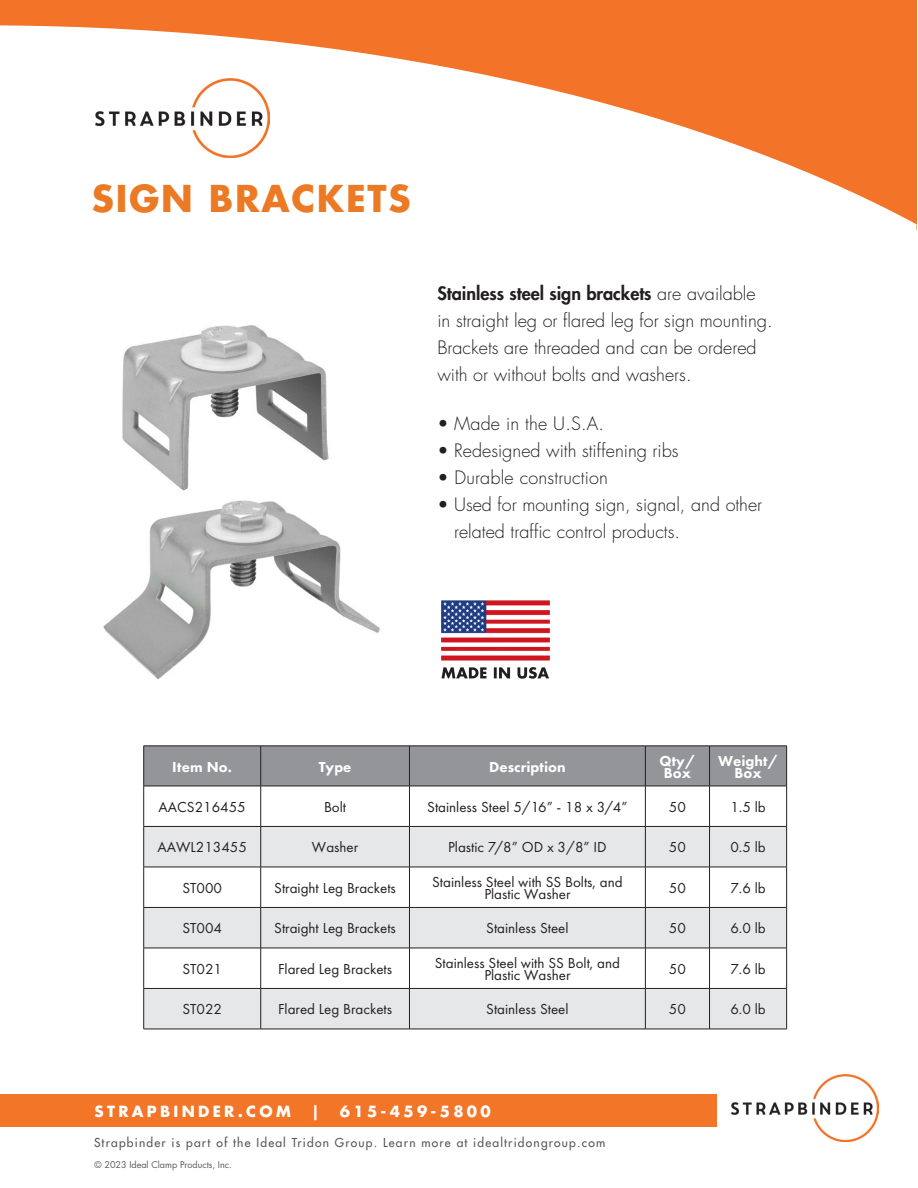
<style>
.page{position:relative;width:918px;height:1188px;background:#fff}
.page>*{position:absolute;margin:0;border:0;box-sizing:border-box;transform-origin:0 0}
.t1{font:700 36px "Futura Std";letter-spacing:.05em;color:#ec7a25}
.Subheads{font:300 18px/27px "Futura Std";color:#231f20}
.chart_body{font:15px/12px "Futura PT";color:#231f20;text-align:center}
.chart_headings{font:800 15px/12px "Futura PT";color:#fff}
.t2{font:700 15px "Futura Std";letter-spacing:.22em;color:#fff}
.t3{font:500 12px "Futura Std";letter-spacing:.1em;color:#57585a}
.t4{font:9px "Futura Std";color:#58595b}
.s1{font-weight:800}
</style>
<div class="page">
<div style="left:1px;top:0;width:916px;height:229px;background:#f37328"></div>
<svg style="left:0;top:25px;width:916px;height:204px;fill:#fff"></svg>
<div style="left:0;top:1095px;width:716px;height:32px;background:#f37528"></div>
<img style="left:95px;top:78px;width:175px;height:79px">
<img style="left:731px;top:1075px;width:147px;height:67px">
<img style="left:441px;top:600px;width:109px;height:61px">
<svg style="left:442px;top:667px;width:107px;height:12px"></svg>
<img style="left:122px;top:325px;width:207px;height:159px">
<img style="left:103px;top:484px;width:277px;height:195px">
<div style="left:144px;top:747px;width:642px;height:39px;background:#939598"></div>
<svg style="left:144px;top:827px;width:642px;height:202px;fill:#e6e7e9"></svg>
<hr style="left:143px;top:786px;width:1px;height:40px;background:#231f20">
<hr style="left:143px;top:827px;width:1px;height:40px;background:#231f20">
<hr style="left:143px;top:867px;width:1px;height:40px;background:#231f20">
<hr style="left:143px;top:908px;width:1px;height:40px;background:#231f20">
<hr style="left:143px;top:948px;width:1px;height:40px;background:#231f20">
<hr style="left:143px;top:989px;width:1px;height:40px;background:#231f20">
<hr style="left:144px;top:746px;width:117px;height:1px;background:#231f20">
<hr style="left:143px;top:746px;width:1px;height:40px;background:#231f20">
<hr style="left:261px;top:746px;width:148px;height:1px;background:#231f20">
<hr style="left:409px;top:746px;width:236px;height:1px;background:#231f20">
<hr style="left:645px;top:746px;width:65px;height:1px;background:#231f20">
<hr style="left:710px;top:746px;width:77px;height:1px;background:#231f20">
<hr style="left:260px;top:746px;width:1px;height:40px;background:#231f20">
<hr style="left:409px;top:746px;width:1px;height:40px;background:#231f20">
<hr style="left:645px;top:746px;width:1px;height:40px;background:#231f20">
<hr style="left:709px;top:746px;width:1px;height:40px;background:#231f20">
<hr style="left:786px;top:746px;width:1px;height:40px;background:#231f20">
<hr style="left:144px;top:786px;width:117px;height:1px;background:#231f20">
<hr style="left:261px;top:786px;width:148px;height:1px;background:#231f20">
<hr style="left:260px;top:786px;width:1px;height:40px;background:#231f20">
<hr style="left:409px;top:786px;width:236px;height:1px;background:#231f20">
<hr style="left:409px;top:786px;width:1px;height:40px;background:#231f20">
<hr style="left:645px;top:786px;width:65px;height:1px;background:#231f20">
<hr style="left:645px;top:786px;width:1px;height:40px;background:#231f20">
<hr style="left:710px;top:786px;width:77px;height:1px;background:#231f20">
<hr style="left:709px;top:786px;width:1px;height:40px;background:#231f20">
<hr style="left:786px;top:786px;width:1px;height:40px;background:#231f20">
<hr style="left:144px;top:826px;width:117px;height:1px;background:#231f20">
<hr style="left:261px;top:826px;width:148px;height:1px;background:#231f20">
<hr style="left:260px;top:827px;width:1px;height:40px;background:#231f20">
<hr style="left:409px;top:826px;width:236px;height:1px;background:#231f20">
<hr style="left:409px;top:827px;width:1px;height:40px;background:#231f20">
<hr style="left:645px;top:826px;width:65px;height:1px;background:#231f20">
<hr style="left:645px;top:827px;width:1px;height:40px;background:#231f20">
<hr style="left:710px;top:826px;width:77px;height:1px;background:#231f20">
<hr style="left:709px;top:827px;width:1px;height:40px;background:#231f20">
<hr style="left:786px;top:827px;width:1px;height:40px;background:#231f20">
<hr style="left:144px;top:867px;width:117px;height:1px;background:#231f20">
<hr style="left:261px;top:867px;width:148px;height:1px;background:#231f20">
<hr style="left:260px;top:867px;width:1px;height:40px;background:#231f20">
<hr style="left:409px;top:867px;width:236px;height:1px;background:#231f20">
<hr style="left:409px;top:867px;width:1px;height:40px;background:#231f20">
<hr style="left:645px;top:867px;width:65px;height:1px;background:#231f20">
<hr style="left:645px;top:867px;width:1px;height:40px;background:#231f20">
<hr style="left:710px;top:867px;width:77px;height:1px;background:#231f20">
<hr style="left:709px;top:867px;width:1px;height:40px;background:#231f20">
<hr style="left:786px;top:867px;width:1px;height:40px;background:#231f20">
<hr style="left:144px;top:907px;width:117px;height:1px;background:#231f20">
<hr style="left:261px;top:907px;width:148px;height:1px;background:#231f20">
<hr style="left:260px;top:908px;width:1px;height:40px;background:#231f20">
<hr style="left:409px;top:907px;width:236px;height:1px;background:#231f20">
<hr style="left:409px;top:908px;width:1px;height:40px;background:#231f20">
<hr style="left:645px;top:907px;width:65px;height:1px;background:#231f20">
<hr style="left:645px;top:908px;width:1px;height:40px;background:#231f20">
<hr style="left:710px;top:907px;width:77px;height:1px;background:#231f20">
<hr style="left:709px;top:908px;width:1px;height:40px;background:#231f20">
<hr style="left:786px;top:908px;width:1px;height:40px;background:#231f20">
<hr style="left:144px;top:948px;width:117px;height:1px;background:#231f20">
<hr style="left:261px;top:948px;width:148px;height:1px;background:#231f20">
<hr style="left:260px;top:948px;width:1px;height:40px;background:#231f20">
<hr style="left:409px;top:948px;width:236px;height:1px;background:#231f20">
<hr style="left:409px;top:948px;width:1px;height:40px;background:#231f20">
<hr style="left:645px;top:948px;width:65px;height:1px;background:#231f20">
<hr style="left:645px;top:948px;width:1px;height:40px;background:#231f20">
<hr style="left:710px;top:948px;width:77px;height:1px;background:#231f20">
<hr style="left:709px;top:948px;width:1px;height:40px;background:#231f20">
<hr style="left:786px;top:948px;width:1px;height:40px;background:#231f20">
<hr style="left:144px;top:988px;width:117px;height:1px;background:#231f20">
<hr style="left:261px;top:988px;width:148px;height:1px;background:#231f20">
<hr style="left:260px;top:989px;width:1px;height:40px;background:#231f20">
<hr style="left:409px;top:988px;width:236px;height:1px;background:#231f20">
<hr style="left:409px;top:989px;width:1px;height:40px;background:#231f20">
<hr style="left:645px;top:988px;width:65px;height:1px;background:#231f20">
<hr style="left:645px;top:989px;width:1px;height:40px;background:#231f20">
<hr style="left:710px;top:988px;width:77px;height:1px;background:#231f20">
<hr style="left:709px;top:989px;width:1px;height:40px;background:#231f20">
<hr style="left:786px;top:989px;width:1px;height:40px;background:#231f20">
<hr style="left:144px;top:1029px;width:117px;height:1px;background:#231f20">
<hr style="left:261px;top:1029px;width:148px;height:1px;background:#231f20">
<hr style="left:409px;top:1029px;width:236px;height:1px;background:#231f20">
<hr style="left:645px;top:1029px;width:65px;height:1px;background:#231f20">
<hr style="left:710px;top:1029px;width:77px;height:1px;background:#231f20">
<p class="t1" style="left:92px;top:175px;width:320px">SIGN BRACKETS</p>
<p class="Subheads" style="left:437px;top:281px;width:337px"><span class="s1">Stainless steel sign brackets</span> are available in straight leg or flared leg for sign mounting.<br>Brackets are threaded and can be ordered with or without bolts and washers.</p>
<p class="Subheads" style="left:437px;top:410px;width:168px">• Made in the U.S.A.</p>
<p class="Subheads" style="left:437px;top:437px;width:243px">• Redesigned with stiffening ribs</p>
<p class="Subheads" style="left:437px;top:464px;width:172px">• Durable construction</p>
<p class="Subheads" style="left:454px;top:491px;width:310px;text-indent:-17px">• Used for mounting sign, signal, and other related traffic control products.</p>
<p class="chart_headings" style="left:172px;top:760px;width:61px">Item No.</p>
<p class="chart_headings" style="left:319px;top:760px;width:34px">Type</p>
<p class="chart_headings" style="left:489px;top:760px;width:78px">Description</p>
<p class="chart_headings" style="left:659px;top:754px;width:37px">Qty/<br>Box</p>
<p class="chart_headings" style="left:718px;top:754px;width:61px;text-align:center">Weight/<br>Box</p>
<p class="chart_body" style="left:159px;top:801px;width:89px">AACS216455</p>
<p class="chart_body" style="left:324px;top:801px;width:24px">Bolt</p>
<p class="chart_body" style="left:427px;top:801px;width:202px">Stainless Steel 5/16” - 18 x 3/4”</p>
<p class="chart_body" style="left:669px;top:801px;width:19px">50</p>
<p class="chart_body" style="left:730px;top:801px;width:37px">1.5 lb</p>
<p class="chart_body" style="left:157px;top:841px;width:91px">AAWL213455</p>
<p class="chart_body" style="left:312px;top:841px;width:48px">Washer</p>
<p class="chart_body" style="left:448px;top:841px;width:160px">Plastic 7/8” OD x 3/8” ID</p>
<p class="chart_body" style="left:669px;top:841px;width:19px">50</p>
<p class="chart_body" style="left:730px;top:841px;width:37px">0.5 lb</p>
<p class="chart_body" style="left:182px;top:882px;width:41px">ST000</p>
<p class="chart_body" style="left:274px;top:882px;width:123px">Straight Leg Brackets</p>
<p class="chart_body" style="left:432px;top:876px;width:192px">Stainless Steel with SS Bolts, and<br>Plastic Washer</p>
<p class="chart_body" style="left:669px;top:882px;width:19px">50</p>
<p class="chart_body" style="left:730px;top:882px;width:37px">7.6 lb</p>
<p class="chart_body" style="left:182px;top:922px;width:41px">ST004</p>
<p class="chart_body" style="left:274px;top:922px;width:123px">Straight Leg Brackets</p>
<p class="chart_body" style="left:486px;top:922px;width:84px">Stainless Steel</p>
<p class="chart_body" style="left:669px;top:922px;width:19px">50</p>
<p class="chart_body" style="left:730px;top:922px;width:37px">6.0 lb</p>
<p class="chart_body" style="left:182px;top:963px;width:41px">ST021</p>
<p class="chart_body" style="left:278px;top:963px;width:116px">Flared Leg Brackets</p>
<p class="chart_body" style="left:435px;top:957px;width:187px">Stainless Steel with SS Bolt, and<br>Plastic Washer</p>
<p class="chart_body" style="left:669px;top:963px;width:19px">50</p>
<p class="chart_body" style="left:730px;top:963px;width:37px">7.6 lb</p>
<p class="chart_body" style="left:182px;top:1003px;width:41px">ST022</p>
<p class="chart_body" style="left:278px;top:1003px;width:116px">Flared Leg Brackets</p>
<p class="chart_body" style="left:486px;top:1003px;width:84px">Stainless Steel</p>
<p class="chart_body" style="left:669px;top:1003px;width:19px">50</p>
<p class="chart_body" style="left:730px;top:1003px;width:37px">6.0 lb</p>
<p class="t2" style="left:94px;top:1101px;width:198px">STRAPBINDER.COM</p>
<p class="t2" style="left:311px;top:1101px;width:10px">|</p>
<p class="t2" style="left:340px;top:1101px;width:152px">615-459-5800</p>
<p class="t3" style="left:94px;top:1135px;width:513px">Strapbinder is part of the Ideal Tridon Group. Learn more at idealtridongroup.com</p>
<p class="t4" style="left:94px;top:1159px;width:139px">© 2023 Ideal Clamp Products, Inc.</p>
</div>
